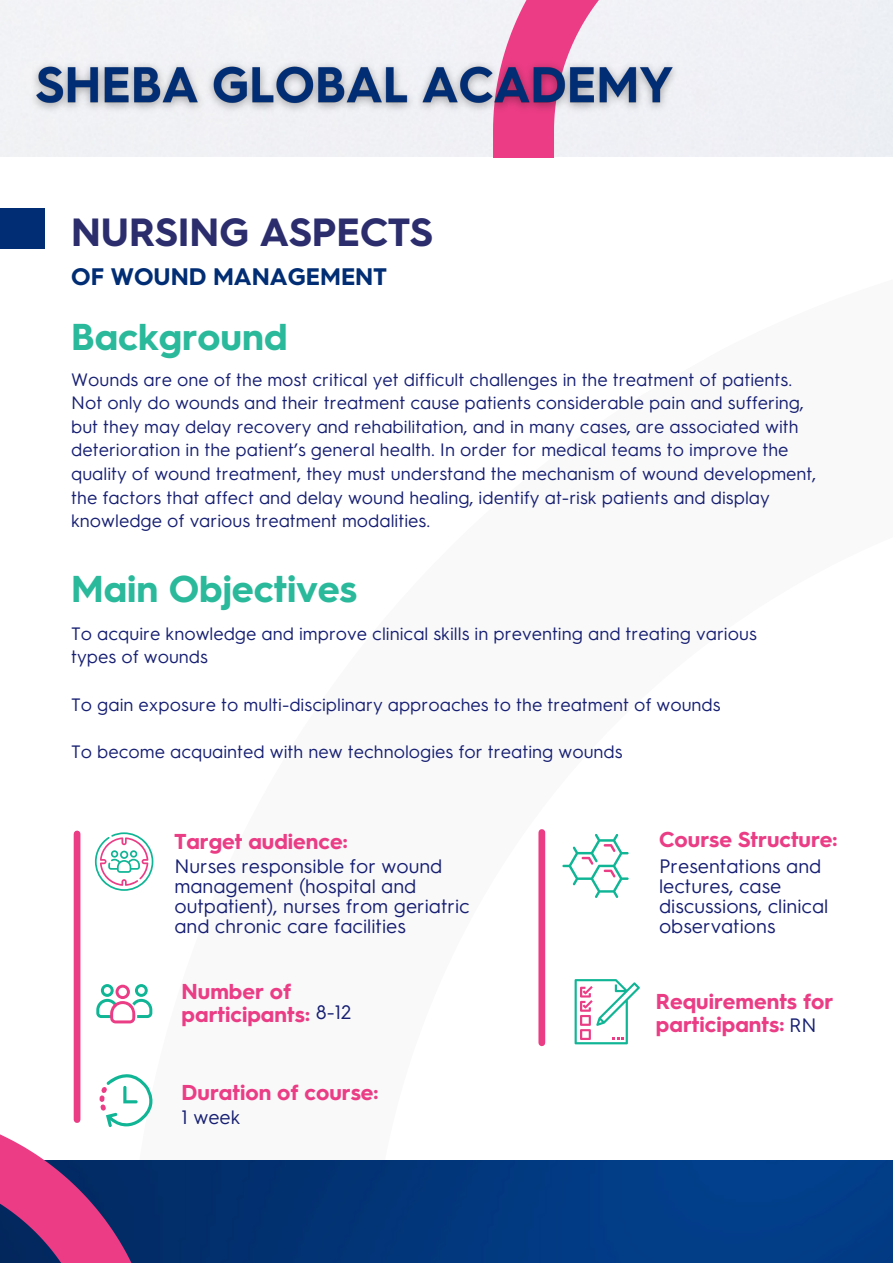
<style>
.page{position:relative;width:893px;height:1264px;background:#fff}
.page>*{position:absolute;margin:0;border:0;box-sizing:border-box;transform-origin:0 0}
.t1{font:700 39.45px "Hurme Geometric Sans 3";color:#2b2d6d}
.t2{font:700 37.5px "Hurme Geometric Sans 3";color:#2ab99b}
.t3{font:700 24px "Hurme Geometric Sans 3";color:#002d74}
.t4{font:700 21.6px/23.2px "Hurme Geometric Sans 3";color:#ea3d85}
.t5{font:19.5px/20.2px "Hurme Geometric Sans 3";color:#161f72}
.t6{font:18px/23.5px "Hurme Geometric Sans 3";color:#161f72}
.s1{font-weight:400;font-size:19.5px;color:#161f72}
</style>
<div class="page">
<img style="left:179px;top:1160px;width:713px;height:101px">
<svg style="left:493px;top:0;width:399px;height:158px;fill:#eff0f5"></svg>
<div style="left:0;top:208px;width:45px;height:41px;background:#002d74"></div>
<svg style="left:96px;top:984px;width:56px;height:39px"></svg>
<svg style="left:562px;top:834px;width:66px;height:64px"></svg>
<svg style="left:95px;top:832px;width:58px;height:58px"></svg>
<div style="left:74px;top:834px;width:6px;height:285px;background:#ea3d85"></div>
<div style="left:538px;top:832px;width:7px;height:210px;background:#ea3d85"></div>
<svg style="left:0;top:1074px;width:179px;height:188px"></svg>
<svg style="left:574px;top:979px;width:65px;height:65px"></svg>
<img style="left:22px;top:54px;width:664px;height:65px">
<p class="t1" style="left:71px;top:208px;width:363px">NURSING ASPECTS</p>
<p class="t3" style="left:71px;top:262px;width:317px">OF WOUND MANAGEMENT</p>
<p class="t2" style="left:71px;top:314px;width:218px">Background</p>
<p class="t6" style="left:71px;top:367px;width:746px">Wounds are one of the most critical yet difficult challenges in the treatment of patients.<br>Not only do wounds and their treatment cause patients considerable pain and suffering, but they may delay recovery and rehabilitation, and in many cases, are associated with deterioration in the patient’s general health. In order for medical teams to improve the quality of wound treatment, they must understand the mechanism of wound development, the factors that affect and delay wound healing, identify at-risk patients and display knowledge of various treatment modalities.</p>
<p class="t2" style="left:71px;top:566px;width:288px">Main Objectives</p>
<p class="t6" style="left:71px;top:621px;width:687px">To acquire knowledge and improve clinical skills in preventing and treating various types of wounds</p>
<p class="t6" style="left:71px;top:692px;width:651px">To gain exposure to multi-disciplinary approaches to the treatment of wounds</p>
<p class="t6" style="left:71px;top:739px;width:553px">To become acquainted with new technologies for treating wounds</p>
<p class="t4" style="left:174px;top:829px;width:175px">Target audience:</p>
<p class="t5" style="left:174px;top:855px;width:297px">Nurses responsible for wound management (hospital and outpatient), nurses from geriatric and chronic care facilities</p>
<p class="t4" style="left:181px;top:979px;width:130px">Number of participants:</p>
<p class="t5" style="left:316px;top:1002px;width:37px">8-12</p>
<p class="t4" style="left:181px;top:1080px;width:198px">Duration of course:</p>
<p class="t5" style="left:181px;top:1107px;width:60px">1 week</p>
<p class="t4" style="left:659px;top:827px;width:180px">Course Structure:</p>
<p class="t5" style="left:659px;top:855px;width:171px">Presentations and lectures, case discussions, clinical observations</p>
<p class="t4" style="left:656px;top:989px;width:179px">Requirements for participants: <span class="s1">RN</span></p>
</div>
